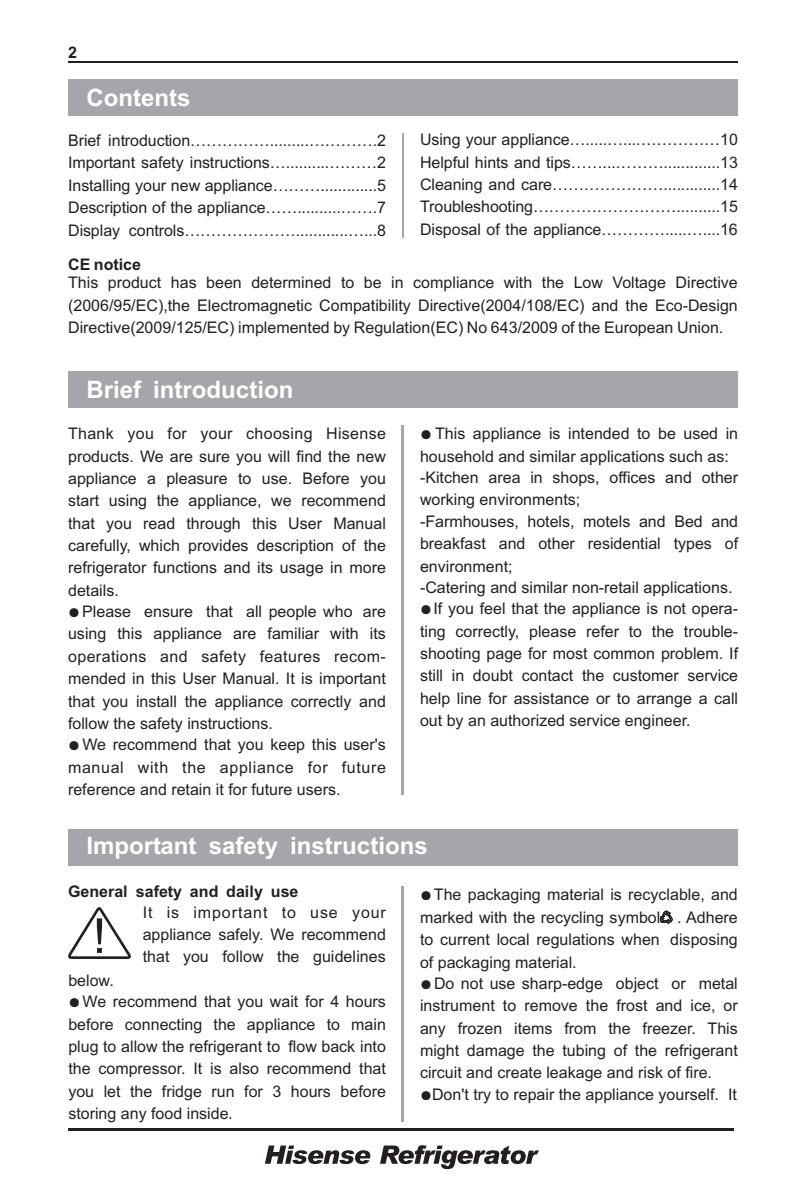
<style>
.page{position:relative;width:806px;height:1191px;background:#fff}
.page>*{position:absolute;margin:0;border:0;box-sizing:border-box;transform-origin:0 0}
.t1{font:700 24px "Arial";color:#fff}
.t2{font:16px/22.4px "Arial";color:#231f20;text-align:justify}
.t3{font:700 16px "Arial";color:#231f20}
.t4{font:12px "Sim Sun";color:#231f20}
.s1{font-family:"Sim Sun";font-size:12px}
.s2{font-family:"Sim Sun"}
</style>
<div class="page">
<div style="left:68px;top:829px;width:669px;height:37px;background:#a5a6aa"></div>
<div style="left:68px;top:371px;width:669px;height:37px;background:#a5a6aa"></div>
<div style="left:68px;top:79px;width:669px;height:37px;background:#a5a6aa"></div>
<hr style="left:402px;top:133px;width:1px;height:104px;background:#a5a6aa">
<hr style="left:401px;top:426px;width:3px;height:369px;background:#a5a6aa">
<hr style="left:68px;top:61px;width:669px;height:2px;background:#231f20">
<hr style="left:401px;top:886px;width:3px;height:235px;background:#a5a6aa">
<svg style="left:265px;top:1145px;width:273px;height:24px"></svg>
<hr style="left:68px;top:1128px;width:665px;height:3px;background:#231f20">
<svg style="left:68px;top:907px;width:63px;height:52px"></svg>
<svg style="left:660px;top:910px;width:12px;height:13px"></svg>
<p class="t3" style="left:68px;top:46px;width:10px">2</p>
<h1 class="t1" style="left:86px;top:88px;width:105px">Contents</h1>
<p class="t2" style="left:68px;top:131px;width:319px">Brief introduction…………….........………….2<br>Important safety instructions…..........………2<br>Installing your new appliance……….............5<br>Description of the appliance……..........…….7<br>Display controls…………………............…...8</p>
<p class="t2" style="left:420px;top:130px;width:319px">Using your appliance….....…....……………10<br>Helpful hints and tips……...……….............13<br>Cleaning and care………………….............14<br>Troubleshooting………………………..........15<br>Disposal of the appliance………….....…....16</p>
<p class="t3" style="left:68px;top:259px;width:74px">CE notice</p>
<p class="t2" style="left:68px;top:273px;width:670px">This product has been determined to be in compliance with the Low Voltage Directive (2006/95/EC),the Electromagnetic Compatibility Directive(2004/108/EC) and the Eco-Design Directive(2009/125/EC) implemented by Regulation(EC) No 643/2009 of the European Union.</p>
<h1 class="t1" style="left:86px;top:381px;width:208px">Brief introduction</h1>
<p class="t2" style="left:68px;top:424px;width:319px">Thank you for your choosing Hisense products. We are sure you will find the new appliance a pleasure to use. Before you start using the appliance, we recommend that you read through this User Manual carefully, which provides description of the refrigerator functions and its usage in more details.</p>
<p class="t2" style="left:68px;top:602px;width:319px"><span class="s1">●</span> Please ensure that all people who are using this appliance are familiar with its operations and safety features recom&shy;mended in this User Manual. It is important that you install the appliance correctly and follow the safety instructions.</p>
<p class="t2" style="left:68px;top:735px;width:319px"><span class="s1">●</span> We recommend that you keep this user's manual with the appliance for future reference and retain it for future users.</p>
<p class="t2" style="left:435px;top:424px;width:304px">This appliance is intended to be used in</p>
<p class="t4" style="left:420px;top:429px;width:13px">●</p>
<p class="t2" style="left:420px;top:446px;width:319px;line-height:21.8px;text-align:left">household and similar applications such as: -Kitchen area in shops, offices and other working environments;<br>-Farmhouses, hotels, motels and Bed and breakfast and other residential types of environment;<br>-Catering and similar non-retail applications.</p>
<p class="t2" style="left:420px;top:599px;width:319px"><span class="s1">●</span>If you feel that the appliance is not opera&shy;ting correctly, please refer to the trouble&shy;shooting page for most common problem. If still in doubt contact the customer service help line for assistance or to arrange a call out by an authorized service engineer.</p>
<h1 class="t1" style="left:86px;top:836px;width:343px">Important safety instructions</h1>
<p class="t3" style="left:68px;top:885px;width:232px">General safety and daily use</p>
<p class="t2" style="left:143px;top:902px;width:244px">It is important to use your appliance safely. We recommend that you follow the guidelines</p>
<p class="t2" style="left:68px;top:970px;width:47px">below.</p>
<p class="t2" style="left:68px;top:991px;width:319px"><span class="s1">●</span> We recommend that you wait for 4 hours before connecting the appliance to main plug to allow the refrigerant to flow back into the compressor. It is also recommend that you let the fridge run for 3 hours before storing any food inside<span class="s2">.</span></p>
<p class="t2" style="left:420px;top:885px;width:319px"><span class="s1">●</span>The packaging material is recyclable, and marked with the recycling symbol . Adhere to current local regulations when disposing of packaging material.</p>
<p class="t2" style="left:420px;top:973px;width:319px"><span class="s1">●</span> Do not use sharp-edge object or metal instrument to remove the frost and ice, or any frozen items from the freezer. This might damage the tubing of the refrigerant circuit and create leakage and risk of fire.</p>
<p class="t2" style="left:420px;top:1084px;width:318px"><span class="s1">●</span>Don't try to repair the appliance yourself. It</p>
</div>
